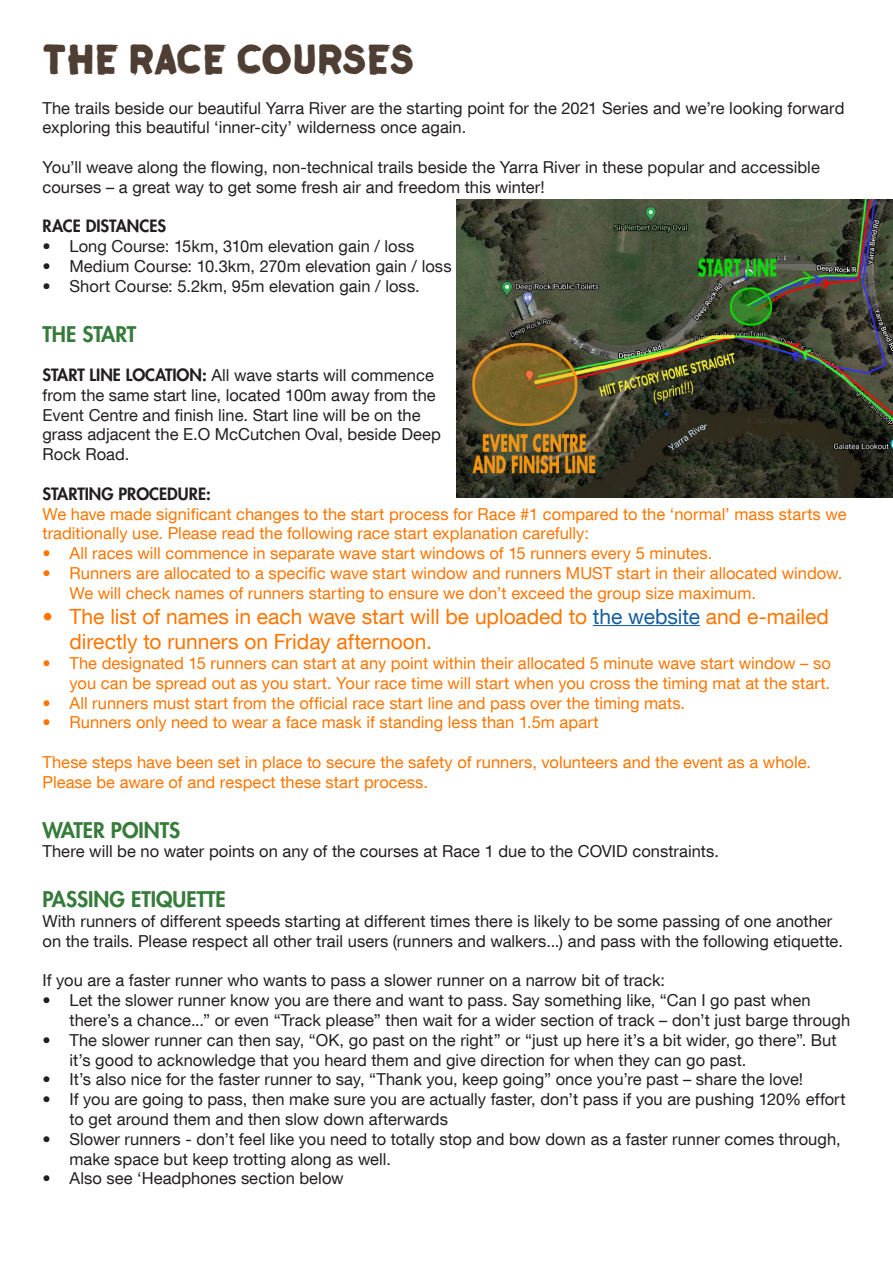
<style>
.page{position:relative;width:893px;height:1263px;background:#fff}
.page>*{position:absolute;margin:0;border:0;box-sizing:border-box;transform-origin:0 0}
.Brown_copy_11pt{font:42px "Graun";color:#4f3e33}
.t1{font:21px/25.2px "Helvetica Neue LT Com";letter-spacing:-.005em;color:#ff7500}
.t2{font:800 21px "Futura LT";color:#357b3a}
.Brown_copy_11pt-2{font:16.5px/19.8px "Helvetica Neue LT Com";color:#231f20}
.Brown_copy_11pt-3{font:16.5px/19.8px "Helvetica Neue LT Com";color:#ff7500}
.Brown_copy_11pt-4{font:800 16.5px "Futura LT";color:#231f20}
.s1{font-family:"Futura LT";font-weight:800}
.s2{color:#175d9e}
</style>
<div class="page">
<hr style="left:593px;top:625px;width:107px;height:1px;background:#175d9e">
<img style="left:456px;top:199px;width:437px;height:298px">
<p class="Brown_copy_11pt" style="left:43px;top:37px;width:374px">THE RACE COURSES</p>
<p class="Brown_copy_11pt-2" style="left:43px;top:97px;width:803px">The trails beside our beautiful Yarra River are the starting point for the 2021 Series and we’re looking forward exploring this beautiful ‘inner-city’ wilderness once again.</p>
<p class="Brown_copy_11pt-2" style="left:43px;top:157px;width:779px">You’ll weave along the flowing, non-technical trails beside the Yarra River in these popular and accessible courses – a great way to get some fresh air and freedom this winter!</p>
<p class="Brown_copy_11pt-4" style="left:43px;top:215px;width:125px">RACE DISTANCES</p>
<p class="Brown_copy_11pt-2" style="left:43px;top:236px;width:373px">• Long Course: 15km, 310m elevation gain / loss</p>
<p class="Brown_copy_11pt-2" style="left:43px;top:256px;width:411px">• Medium Course: 10.3km, 270m elevation gain / loss</p>
<p class="Brown_copy_11pt-2" style="left:43px;top:276px;width:379px">• Short Course: 5.2km, 95m elevation gain / loss.</p>
<p class="t2" style="left:43px;top:320px;width:95px">THE START</p>
<p class="Brown_copy_11pt-2" style="left:43px;top:365px;width:400px"><span class="s1">START LINE LOCATION:</span> All wave starts will commence from the same start line, located 100m away from the Event Centre and finish line. Start line will be on the grass adjacent the E.O McCutchen Oval, beside Deep Rock Road.</p>
<p class="Brown_copy_11pt-4" style="left:43px;top:483px;width:170px">STARTING PROCEDURE:</p>
<p class="Brown_copy_11pt-3" style="left:43px;top:503px;width:806px">We have made significant changes to the start process for Race #1 compared to the ‘normal’ mass starts we traditionally use. Please read the following race start explanation carefully:</p>
<p class="Brown_copy_11pt-3" style="left:43px;top:543px;width:671px">• All races will commence in separate wave start windows of 15 runners every 5 minutes.</p>
<p class="Brown_copy_11pt-3" style="left:70px;top:563px;width:774px;text-indent:-27px">• Runners are allocated to a specific wave start window and runners MUST start in their allocated window.<br>We will check names of runners starting to ensure we don’t exceed the group size maximum.</p>
<p class="t1" style="left:70px;top:603px;width:761px;text-indent:-27px">• The list of names in each wave start will be uploaded to <span class="s2">the website</span> and e-mailed directly to runners on Friday afternoon.</p>
<p class="Brown_copy_11pt-3" style="left:43px;top:653px;width:790px;text-align:right">• The designated 15 runners can start at any point within their allocated 5 minute wave start window – so you can be spread out as you start. Your race time will start when you cross the timing mat at the start.</p>
<p class="Brown_copy_11pt-3" style="left:43px;top:692px;width:644px">• All runners must start from the official race start line and pass over the timing mats.</p>
<p class="Brown_copy_11pt-3" style="left:43px;top:712px;width:558px">• Runners only need to wear a face mask if standing less than 1.5m apart</p>
<p class="Brown_copy_11pt-3" style="left:43px;top:752px;width:770px">These steps have been set in place to secure the safety of runners, volunteers and the event as a whole.<br>Please be aware of and respect these start process.</p>
<p class="t2" style="left:43px;top:816px;width:139px">WATER POINTS</p>
<p class="Brown_copy_11pt-2" style="left:43px;top:841px;width:678px">There will be no water points on any of the courses at Race 1 due to the COVID constraints.</p>
<p class="t2" style="left:43px;top:885px;width:185px">PASSING ETIQUETTE</p>
<p class="Brown_copy_11pt-2" style="left:43px;top:911px;width:802px">With runners of different speeds starting at different times there is likely to be some passing of one another on the trails. Please respect all other trail users (runners and walkers...) and pass with the following etiquette.</p>
<p class="Brown_copy_11pt-2" style="left:43px;top:970px;width:624px">If you are a faster runner who wants to pass a slower runner on a narrow bit of track:</p>
<p class="Brown_copy_11pt-2" style="left:70px;top:990px;width:782px;text-indent:-27px">• Let the slower runner know you are there and want to pass. Say something like, “Can I go past when there’s a chance...” or even “Track please” then wait for a wider section of track – don’t just barge through</p>
<p class="Brown_copy_11pt-2" style="left:70px;top:1030px;width:769px;text-indent:-27px">• The slower runner can then say, “OK, go past on the right” or “just up here it’s a bit wider, go there”. But it’s good to acknowledge that you heard them and give direction for when they can go past.</p>
<p class="Brown_copy_11pt-2" style="left:43px;top:1069px;width:762px">• It’s also nice for the faster runner to say, “Thank you, keep going” once you’re past – share the love!</p>
<p class="Brown_copy_11pt-2" style="left:70px;top:1089px;width:777px;text-indent:-27px">• If you are going to pass, then make sure you are actually faster, don’t pass if you are pushing 120% effort to get around them and then slow down afterwards</p>
<p class="Brown_copy_11pt-2" style="left:70px;top:1129px;width:773px;text-indent:-27px">• Slower runners - don’t feel like you need to totally stop and bow down as a faster runner comes through, make space but keep trotting along as well.</p>
<p class="Brown_copy_11pt-2" style="left:43px;top:1168px;width:303px">• Also see ‘Headphones section below</p>
</div>
